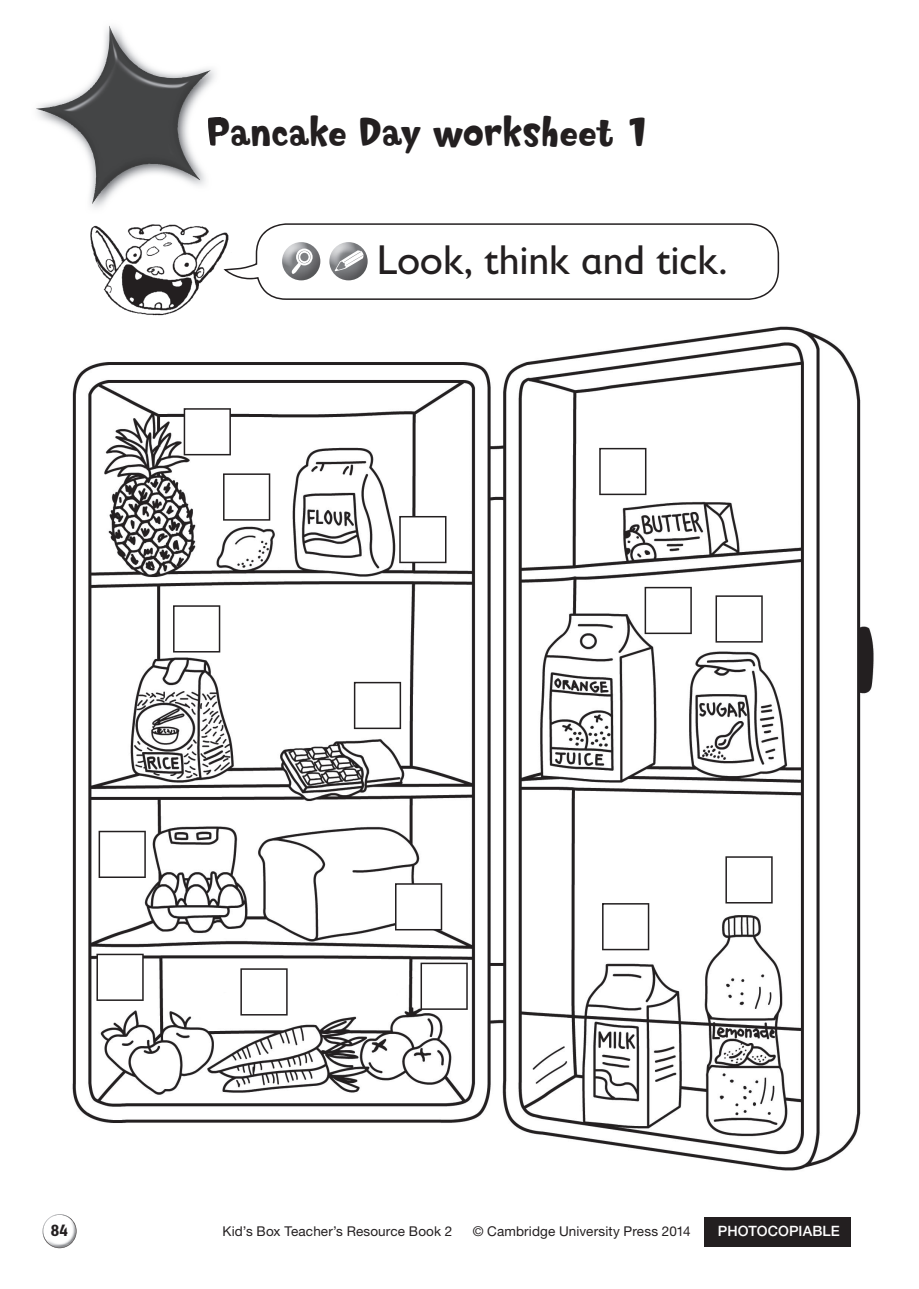
<style>
.page{position:relative;width:919px;height:1289px;background:#fff}
.page>*{position:absolute;margin:0;border:0;box-sizing:border-box;transform-origin:0 0}
.t1{font:42px "Gill Sans Infant Std";letter-spacing:-.005em;color:#231f20}
.t2{font:39px "Softie";letter-spacing:-.01em;color:#231f20}
.t3{font:700 16.5px "Gill Sans Infant Std";color:#231f20}
.t4{font:500 14.25px "Helvetica Neue LT Std";letter-spacing:.01em;color:#fff}
.t5{font:13.5px "Helvetica Neue LT Std";letter-spacing:.01em;color:#231f20}
</style>
<div class="page">
<div style="left:704px;top:1216px;width:146px;height:30px;background:#231f20"></div>
<img style="left:53px;top:1247px;width:13px;height:1px">
<svg style="left:43px;top:1233px;width:6px;height:11px"></svg>
<svg style="left:69px;top:1217px;width:8px;height:18px"></svg>
<img style="left:43px;top:1214px;width:26px;height:19px">
<img style="left:49px;top:1226px;width:27px;height:21px">
<img style="left:90px;top:224px;width:133px;height:92px">
<svg style="left:223px;top:223px;width:556px;height:77px"></svg>
<img style="left:37px;top:25px;width:178px;height:183px">
<img style="left:208px;top:115px;width:12px;height:38px">
<img style="left:36px;top:26px;width:74px;height:84px">
<img style="left:72px;top:326px;width:802px;height:845px">
<svg style="left:399px;top:516px;width:47px;height:47px"></svg>
<svg style="left:354px;top:682px;width:47px;height:47px"></svg>
<svg style="left:240px;top:968px;width:47px;height:47px"></svg>
<svg style="left:99px;top:830px;width:47px;height:48px"></svg>
<svg style="left:599px;top:448px;width:47px;height:47px"></svg>
<svg style="left:715px;top:595px;width:47px;height:47px"></svg>
<svg style="left:602px;top:903px;width:47px;height:47px"></svg>
<svg style="left:184px;top:408px;width:47px;height:47px"></svg>
<svg style="left:223px;top:473px;width:47px;height:47px"></svg>
<svg style="left:173px;top:605px;width:47px;height:47px"></svg>
<svg style="left:96px;top:953px;width:48px;height:47px"></svg>
<svg style="left:395px;top:883px;width:47px;height:47px"></svg>
<svg style="left:420px;top:962px;width:47px;height:47px"></svg>
<svg style="left:725px;top:856px;width:47px;height:47px"></svg>
<svg style="left:644px;top:587px;width:47px;height:47px"></svg>
<h2 class="t2" style="left:206px;top:107px;width:445px">Pancake Day worksheet 1</h2>
<h1 class="t1" style="left:376px;top:236px;width:352px">Look, think and tick.</h1>
<p class="t3" style="left:50px;top:1220px;width:20px">84</p>
<p class="t5" style="left:222px;top:1223px;width:231px">Kid’s Box Teacher’s Resource Book 2</p>
<p class="t5" style="left:472px;top:1223px;width:220px">© Cambridge University Press 2014</p>
<p class="t4" style="left:717px;top:1222px;width:123px">PHOTOCOPIABLE</p>
</div>
